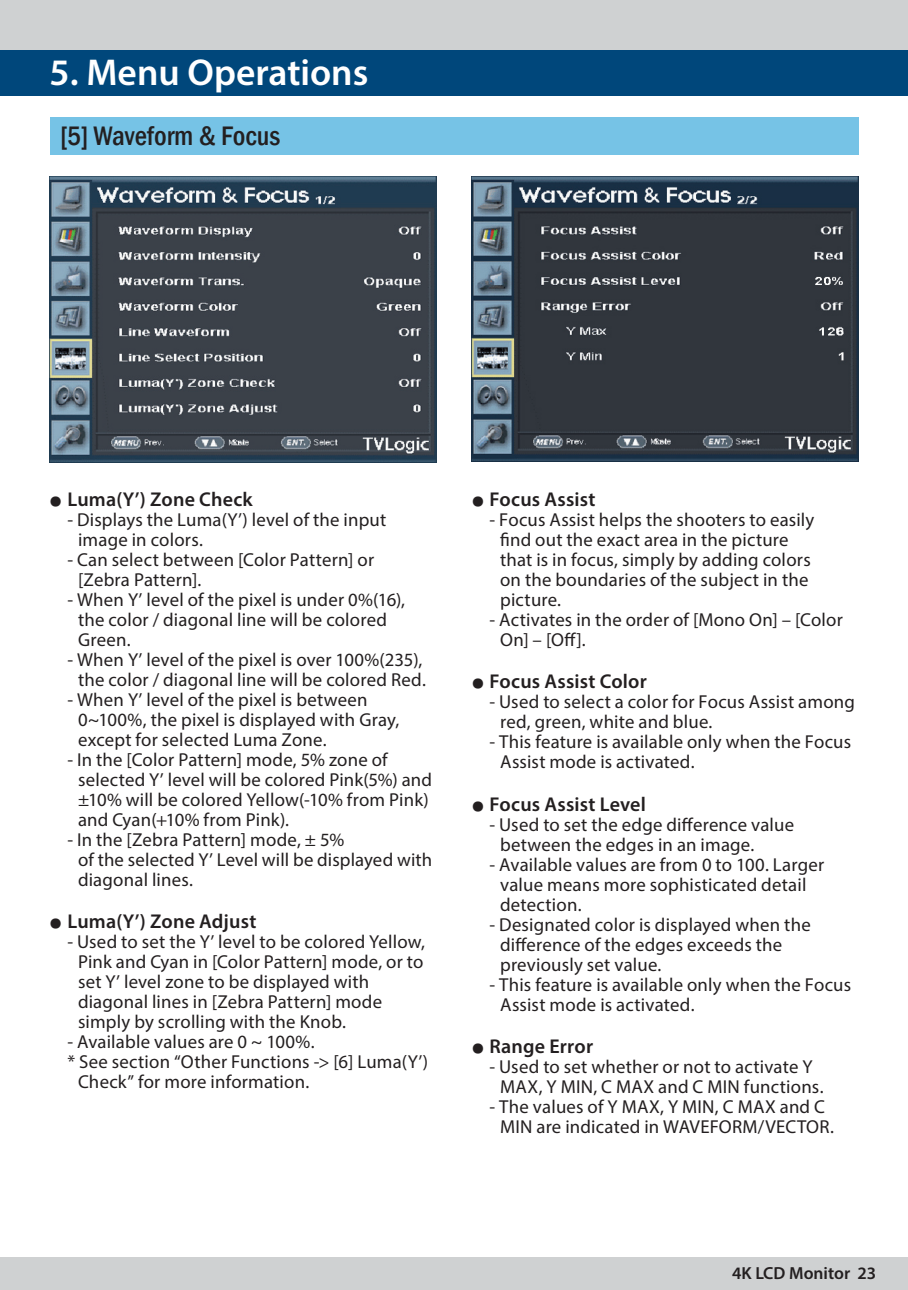
<style>
.page{position:relative;width:908px;height:1290px;background:#fff}
.page>*{position:absolute;margin:0;border:0;box-sizing:border-box;transform-origin:0 0}
.t1{font:600 37.5px "Myriad Pro";color:#fff}
.t2{font:500 condensed 27.5px "Franklin Gothic";color:#231f20}
.t3{font:600 20px "Myriad Pro";letter-spacing:.01em;color:#231f20}
.t4{font:18.75px/20px "Myriad Pro";letter-spacing:.01em;color:#231f20}
.t5{font:600 17.5px "Myriad Pro";color:#231f20}
.s1{font-family:"Gulim";font-weight:400;font-size:12.5px}
</style>
<div class="page">
<div style="left:0;top:1258px;width:907px;height:32px;background:#cfd1d2"></div>
<div style="left:0;top:35px;width:907px;height:61px;background:#00477b"></div>
<div style="left:0;top:0;width:907px;height:50px;background:#cfd1d2"></div>
<div style="left:50px;top:117px;width:807px;height:38px;background:#76c3e6"></div>
<img style="left:50px;top:176px;width:386px;height:286px">
<img style="left:471px;top:176px;width:386px;height:285px">
<h1 class="t1" style="left:50px;top:49px;width:320px">5. Menu Operations</h1>
<h2 class="t2" style="left:60px;top:118px;width:221px">[5] Waveform &amp; Focus</h2>
<p class="t3" style="left:50px;top:486px;width:204px"><span class="s1">●</span> Luma(Y’) Zone Check</p>
<p class="t4" style="left:78px;top:509px;width:310px;text-indent:-11px">- Displays the Luma(Y’) level of the input image in colors.</p>
<p class="t4" style="left:78px;top:549px;width:297px;text-indent:-11px">- Can select between [Color Pattern] or [Zebra Pattern].</p>
<p class="t4" style="left:78px;top:589px;width:328px;text-indent:-11px">- When Y’ level of the pixel is under 0%(16), the color / diagonal line will be colored<br>Green.</p>
<p class="t4" style="left:67px;top:649px;width:360px;text-align:center">- When Y’ level of the pixel is over 100%(235), the color / diagonal line will be colored Red.</p>
<p class="t4" style="left:78px;top:689px;width:322px;text-indent:-11px">- When Y’ level of the pixel is between<br>0~100%, the pixel is displayed with Gray, except for selected Luma Zone.</p>
<p class="t4" style="left:78px;top:749px;width:355px;text-indent:-11px">- In the [Color Pattern] mode, 5% zone of selected Y’ level will be colored Pink(5%) and ±10% will be colored Yellow(-10% from Pink) and Cyan(+10% from Pink).</p>
<p class="t4" style="left:78px;top:829px;width:355px;text-indent:-11px">- In the [Zebra Pattern] mode, ± 5%<br>of the selected Y’ Level will be displayed with diagonal lines.</p>
<p class="t3" style="left:50px;top:909px;width:208px"><span class="s1">●</span> Luma(Y’) Zone Adjust</p>
<p class="t4" style="left:78px;top:932px;width:348px;text-indent:-11px">- Used to set the Y’ level to be colored Yellow, Pink and Cyan in [Color Pattern] mode, or to set Y’ level zone to be displayed with diagonal lines in [Zebra Pattern] mode simply by scrolling with the Knob.</p>
<p class="t4" style="left:67px;top:1032px;width:249px">- Available values are 0 ~ 100%.</p>
<p class="t4" style="left:67px;top:1052px;width:362px">* See section “Other Functions -&gt; [6] Luma(Y’)</p>
<p class="t4" style="left:78px;top:1072px;width:233px">Check” for more information.</p>
<p class="t3" style="left:471px;top:486px;width:125px"><span class="s1">●</span> Focus Assist</p>
<p class="t4" style="left:500px;top:509px;width:316px;text-indent:-11px">- Focus Assist helps the shooters to easily find out the exact area in the picture that is in focus, simply by adding colors on the boundaries of the subject in the picture.</p>
<p class="t4" style="left:500px;top:609px;width:344px;text-indent:-11px">- Activates in the order of [Mono On] – [Color<br>On] – [Off].</p>
<p class="t3" style="left:471px;top:669px;width:177px"><span class="s1">●</span> Focus Assist Color</p>
<p class="t4" style="left:500px;top:692px;width:356px;text-indent:-11px">- Used to select a color for Focus Assist among red, green, white and blue.</p>
<p class="t4" style="left:500px;top:732px;width:352px;text-indent:-11px">- This feature is available only when the Focus<br>Assist mode is activated.</p>
<p class="t3" style="left:471px;top:791px;width:176px"><span class="s1">●</span> Focus Assist Level</p>
<p class="t4" style="left:500px;top:814px;width:295px;text-indent:-11px">- Used to set the edge difference value between the edges in an image.</p>
<p class="t4" style="left:500px;top:854px;width:325px;text-indent:-11px">- Available values are from 0 to 100. Larger value means more sophisticated detail detection.</p>
<p class="t4" style="left:500px;top:914px;width:312px;text-indent:-11px">- Designated color is displayed when the difference of the edges exceeds the previously set value.</p>
<p class="t4" style="left:500px;top:974px;width:352px;text-indent:-11px">- This feature is available only when the Focus<br>Assist mode is activated.</p>
<p class="t3" style="left:471px;top:1034px;width:123px"><span class="s1">●</span> Range Error</p>
<p class="t4" style="left:489px;top:1057px;width:335px;text-align:center">- Used to set whether or not to activate Y<br>MAX, Y MIN, C MAX and C MIN functions.</p>
<p class="t4" style="left:489px;top:1097px;width:346px;text-align:center">- The values of Y MAX, Y MIN, C MAX and C<br>MIN are indicated in WAVEFORM/VECTOR.</p>
<p class="t5" style="left:731px;top:1261px;width:146px">4K LCD Monitor 23</p>
</div>
